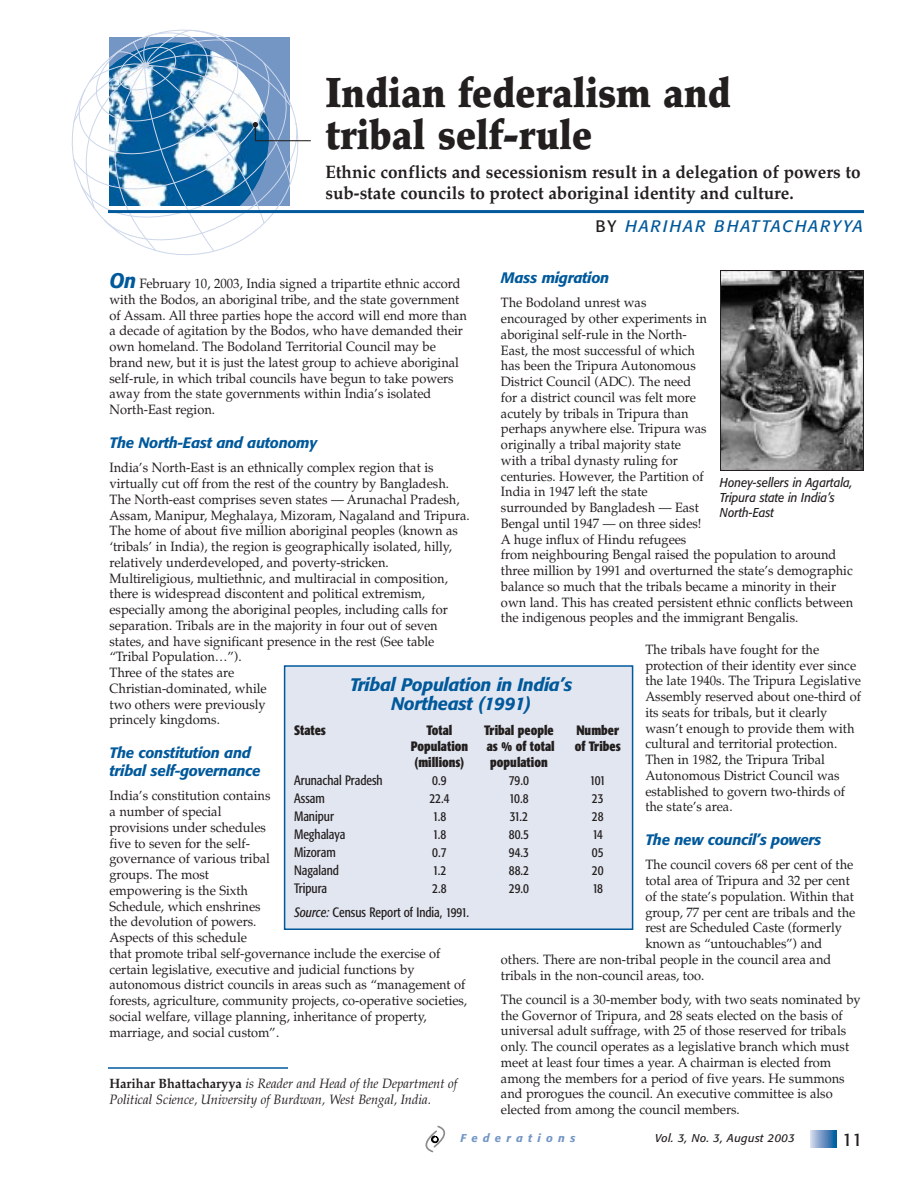
<style>
.page{position:relative;width:918px;height:1188px;background:#fff}
.page>*{position:absolute;margin:0;border:0;box-sizing:border-box;transform-origin:0 0}
.t1{font:900 42px/42px "Palatino";color:#231f1f;scale:.9 1}
.t2{font:700 18px/21px "Palatino";color:#231f1f;scale:.95 1}
.t3{font:italic 500 18px/19.5px "Formata";letter-spacing:-.02em;color:#00599b;text-align:center}
.t4{font:18px "Formata";color:#231f1f}
.t5{font:italic 16.5px "Formata";letter-spacing:.115em;color:#00599b}
.t6{font:italic 500 15px/18px "Formata";letter-spacing:-.02em;color:#00599b}
.t7{font:13.5px/15.8px "Palatino";color:#231f1f;scale:.95 1}
.t8{font:condensed 13.5px "Formata";color:#231f1f;scale:.95 1}
.t9{font:italic 13.5px/15.8px "Palatino";color:#231f1f;scale:.95 1}
.t10{font:700 condensed 13.5px "Formata";color:#231f1f;scale:.95 1}
.t11{font:italic 12.75px/15px "Formata";color:#231f1f;scale:.9 1}
.t12{font:italic 11.25px "Formata";letter-spacing:.03em;color:#231f1f}
.t13{font:italic 500 11.25px "Formata";letter-spacing:.465em;color:#7396c5}
.s1{font-style:normal;color:#231f1f}
.s2{font-family:"Formata";font-weight:500;font-style:italic;font-size:21px;color:#00599b}
.s3{font-style:italic}
.s4{font-weight:700;font-style:normal}
</style>
<div class="page">
<svg style="left:71px;top:29px;width:222px;height:223px"></svg>
<svg style="left:253px;top:122px;width:5px;height:19px"></svg>
<hr style="left:255px;top:140px;width:56px;height:1px;background:#231f1f">
<hr style="left:108px;top:210px;width:756px;height:3px;background:#00599b">
<svg style="left:810px;top:1130px;width:27px;height:17px"></svg>
<svg style="left:425px;top:1125px;width:21px;height:28px"></svg>
<hr style="left:108px;top:1067px;width:180px;height:2px;background:#00599b">
<img style="left:722px;top:272px;width:140px;height:197px">
<div style="left:720px;top:270px;width:144px;height:201px;border:1px solid #231f1f"></div>
<div style="left:285px;top:666px;width:348px;height:263px;background:#e2e6f1"></div>
<div style="left:284px;top:665px;width:349px;height:265px;border:2px solid #00599b"></div>
<h1 class="t1" style="left:326px;top:76px;width:452px">Indian federalism and tribal self-rule</h1>
<h2 class="t2" style="left:326px;top:164px;width:565px">Ethnic conflicts and secessionism result in a delegation of powers to sub-state councils to protect aboriginal identity and culture.</h2>
<p class="t5" style="left:595px;top:219px;width:269px"><span class="s1">BY</span> HARIHAR BHATTACHARYYA</p>
<p class="t6" style="left:501px;top:270px;width:110px">Mass migration</p>
<p class="t7" style="left:501px;top:296px;width:372px">The Bodoland unrest was<br>encouraged by other experiments in<br>aboriginal self-rule in the North-<br>East, the most successful of which<br>has been the Tripura Autonomous<br>District Council (ADC). The need<br>for a district council was felt more<br>acutely by tribals in Tripura than<br>perhaps anywhere else. Tripura was<br>originally a tribal majority state<br>with a tribal dynasty ruling for<br>centuries. However, the Partition of<br>India in 1947 left the state<br>surrounded by Bangladesh — East<br>Bengal until 1947 — on three sides!<br>A huge influx of Hindu refugees<br>from neighbouring Bengal raised the population to around three million by 1991 and overturned the state’s demographic balance so much that the tribals became a minority in their own land. This has created persistent ethnic conflicts between the indigenous peoples and the immigrant Bengalis.</p>
<p class="t7" style="left:645px;top:643px;width:229px">The tribals have fought for the protection of their identity ever since the late 1940s. The Tripura Legislative Assembly reserved about one-third of its seats for tribals, but it clearly wasn’t enough to provide them with cultural and territorial protection.<br>Then in 1982, the Tripura Tribal Autonomous District Council was established to govern two-thirds of the state’s area.</p>
<p class="t6" style="left:645px;top:832px;width:178px">The new council’s powers</p>
<p class="t7" style="left:645px;top:858px;width:220px">The council covers 68 per cent of the</p>
<p class="t7" style="left:645px;top:874px;width:217px">total area of Tripura and 32 per cent</p>
<p class="t7" style="left:645px;top:890px;width:221px">of the state’s population. Within that</p>
<p class="t7" style="left:645px;top:906px;width:223px">group, 77 per cent are tribals and the</p>
<p class="t7" style="left:645px;top:921px;width:208px">rest are Scheduled Caste (formerly</p>
<p class="t7" style="left:645px;top:937px;width:188px">known as “untouchables”) and</p>
<p class="t7" style="left:501px;top:953px;width:349px">others. There are non-tribal people in the council area and</p>
<p class="t7" style="left:501px;top:969px;width:216px">tribals in the non-council areas, too.</p>
<p class="t7" style="left:501px;top:993px;width:380px">The council is a 30-member body, with two seats nominated by the Governor of Tripura, and 28 seats elected on the basis of universal adult suffrage, with 25 of those reserved for tribals only. The council operates as a legislative branch which must meet at least four times a year. A chairman is elected from among the members for a period of five years. He summons and prorogues the council. An executive committee is also elected from among the council members.</p>
<p class="t13" style="left:461px;top:1133px;width:116px">Federations</p>
<p class="t12" style="left:655px;top:1133px;width:141px">Vol. 3, No. 3, August 2003</p>
<p class="t7" style="left:109px;top:277px;width:378px"><span class="s2">On</span> February 10, 2003, India signed a tripartite ethnic accord with the Bodos, an aboriginal tribe, and the state government of Assam. All three parties hope the accord will end more than a decade of agitation by the Bodos, who have demanded their own homeland. The Bodoland Territorial Council may be brand new, but it is just the latest group to achieve aboriginal self-rule, in which tribal councils have begun to take powers away from the state governments within India’s isolated North-East region.</p>
<p class="t6" style="left:110px;top:435px;width:209px">The North-East and autonomy</p>
<p class="t7" style="left:110px;top:461px;width:381px">India’s North-East is an ethnically complex region that is virtually cut off from the rest of the country by Bangladesh.<br>The North-east comprises seven states — Arunachal Pradesh, Assam, Manipur, Meghalaya, Mizoram, Nagaland and Tripura.<br>The home of about five million aboriginal peoples (known as ‘tribals’ in India), the region is geographically isolated, hilly, relatively underdeveloped, and poverty-stricken.<br>Multireligious, multiethnic, and multiracial in composition, there is widespread discontent and political extremism, especially among the aboriginal peoples, including calls for separation. Tribals are in the majority in four out of seven states, and have significant presence in the rest (See table “Tribal Population…”).<br>Three of the states are<br>Christian-dominated, while<br>two others were previously<br>princely kingdoms.</p>
<p class="t6" style="left:110px;top:745px;width:153px">The constitution and tribal self-governance</p>
<p class="t7" style="left:110px;top:789px;width:378px">India’s constitution contains<br>a number of special<br>provisions under schedules<br>five to seven for the self-<br>governance of various tribal<br>groups. The most<br>empowering is the Sixth<br>Schedule, which enshrines<br>the devolution of powers.<br>Aspects of this schedule<br>that promote tribal self-governance include the exercise of certain legislative, executive and judicial functions by autonomous district councils in areas such as “management of forests, agriculture, community projects, co-operative societies, social welfare, village planning, inheritance of property, marriage, and social custom”.</p>
<p class="t11" style="left:720px;top:476px;width:149px">Honey-sellers in Agartala,<br>Tripura state in India’s<br>North-East</p>
<h2 class="t3" style="left:350px;top:676px;width:224px">Tribal Population in India’s<br>Northeast (1991)</h2>
<p class="t10" style="left:294px;top:725px;width:35px">States</p>
<p class="t10" style="left:427px;top:725px;width:29px">Total</p>
<p class="t10" style="left:484px;top:725px;width:75px">Tribal people</p>
<p class="t10" style="left:576px;top:725px;width:47px">Number</p>
<p class="t10" style="left:411px;top:740px;width:62px">Population</p>
<p class="t10" style="left:487px;top:740px;width:73px">as % of total</p>
<p class="t10" style="left:575px;top:740px;width:50px">of Tribes</p>
<p class="t10" style="left:415px;top:756px;width:54px">(millions)</p>
<p class="t10" style="left:490px;top:756px;width:62px">population</p>
<p class="t8" style="left:294px;top:774px;width:95px">Arunachal Pradesh</p>
<p class="t8" style="left:432px;top:774px;width:17px">0.9</p>
<p class="t8" style="left:509px;top:774px;width:23px">79.0</p>
<p class="t8" style="left:590px;top:774px;width:18px">101</p>
<p class="t8" style="left:294px;top:792px;width:34px">Assam</p>
<p class="t8" style="left:429px;top:792px;width:23px">22.4</p>
<p class="t8" style="left:509px;top:792px;width:22px">10.8</p>
<p class="t8" style="left:592px;top:792px;width:14px">23</p>
<p class="t8" style="left:294px;top:810px;width:44px">Manipur</p>
<p class="t8" style="left:433px;top:810px;width:16px">1.8</p>
<p class="t8" style="left:510px;top:810px;width:21px">31.2</p>
<p class="t8" style="left:592px;top:810px;width:14px">28</p>
<p class="t8" style="left:294px;top:828px;width:56px">Meghalaya</p>
<p class="t8" style="left:433px;top:828px;width:16px">1.8</p>
<p class="t8" style="left:509px;top:828px;width:23px">80.5</p>
<p class="t8" style="left:592px;top:828px;width:13px">14</p>
<p class="t8" style="left:294px;top:846px;width:46px">Mizoram</p>
<p class="t8" style="left:432px;top:846px;width:17px">0.7</p>
<p class="t8" style="left:509px;top:846px;width:23px">94.3</p>
<p class="t8" style="left:592px;top:846px;width:14px">05</p>
<p class="t8" style="left:294px;top:864px;width:49px">Nagaland</p>
<p class="t8" style="left:433px;top:864px;width:16px">1.2</p>
<p class="t8" style="left:509px;top:864px;width:23px">88.2</p>
<p class="t8" style="left:592px;top:864px;width:14px">20</p>
<p class="t8" style="left:294px;top:882px;width:37px">Tripura</p>
<p class="t8" style="left:432px;top:882px;width:17px">2.8</p>
<p class="t8" style="left:509px;top:882px;width:23px">29.0</p>
<p class="t8" style="left:592px;top:882px;width:13px">18</p>
<p class="t8" style="left:294px;top:907px;width:186px"><span class="s3">Source:</span> Census Report of India, 1991.</p>
<p class="t9" style="left:110px;top:1077px;width:368px"><span class="s4">Harihar Bhattacharyya</span> is Reader and Head of the Department of<br>Political Science, University of Burdwan, West Bengal, India.</p>
<h2 class="t4" style="left:842px;top:1132px;width:22px">11</h2>
</div>
